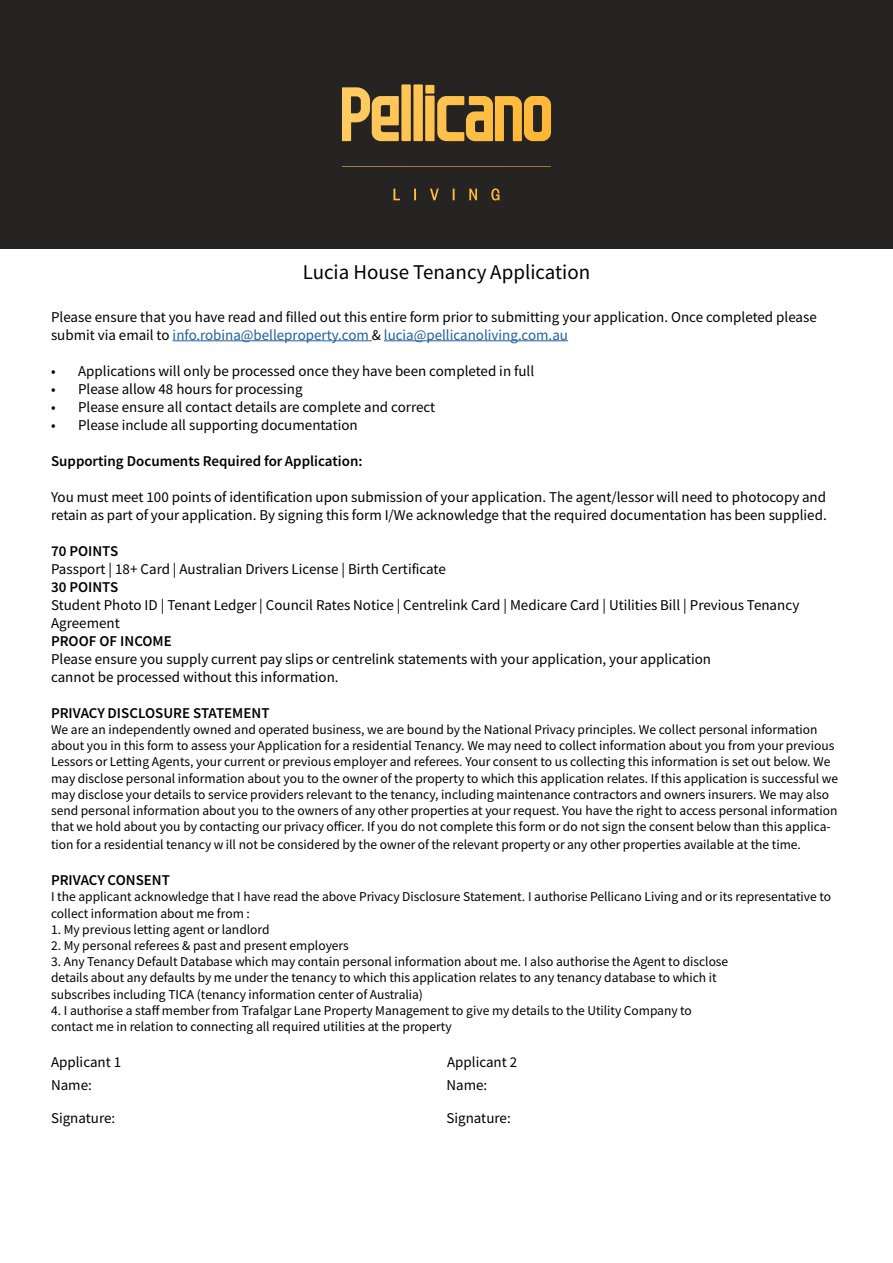
<style>
.page{position:relative;width:893px;height:1263px;background:#fff}
.page>*{position:absolute;margin:0;border:0;box-sizing:border-box;transform-origin:0 0}
.t1{font:21px "Source Sans Variable";letter-spacing:.02em;color:#000}
.t2{font:15px/18px "Source Sans Variable";letter-spacing:.02em;color:#000}
.t3{font:13.5px/16.2px "Source Sans Variable";letter-spacing:.02em;color:#000}
.s1{color:#215e9e}
</style>
<div class="page">
<div style="left:0;top:0;width:893px;height:249px;background:#262323"></div>
<svg style="left:342px;top:84px;width:209px;height:57px"></svg>
<hr style="left:173px;top:340px;width:199px;height:1px;background:#215e9e">
<hr style="left:384px;top:340px;width:184px;height:1px;background:#215e9e">
<h1 class="t1" style="left:303px;top:260px;width:289px">Lucia House Tenancy Application</h1>
<p class="t2" style="left:51px;top:308px;width:767px">Please ensure that you have read and filled out this entire form prior to submitting your application. Once completed please submit via email to <span class="s1">info.robina@belleproperty.com</span> &amp; <span class="s1">lucia@pellicanoliving.com.au</span></p>
<p class="t2" style="left:51px;top:362px;width:484px">• Applications will only be processed once they have been completed in full</p>
<p class="t2" style="left:51px;top:380px;width:253px">• Please allow 48 hours for processing</p>
<p class="t2" style="left:51px;top:398px;width:385px">• Please ensure all contact details are complete and correct</p>
<p class="t2" style="left:51px;top:416px;width:308px">• Please include all supporting documentation</p>
<p class="t2" style="left:51px;top:452px;width:312px">Supporting Documents Required for Application:</p>
<p class="t2" style="left:51px;top:488px;width:777px">You must meet 100 points of identification upon submission of your application. The agent/lessor will need to photocopy and retain as part of your application. By signing this form I/We acknowledge that the required documentation has been supplied.</p>
<p class="t2" style="left:51px;top:542px;width:749px">70 POINTS<br>Passport | 18+ Card | Australian Drivers License | Birth Certificate<br>30 POINTS<br>Student Photo ID | Tenant Ledger | Council Rates Notice | Centrelink Card | Medicare Card | Utilities Bill | Previous Tenancy Agreement<br>PROOF OF INCOME<br>Please ensure you supply current pay slips or centrelink statements with your application, your application<br>cannot be processed without this information.</p>
<p class="t2" style="left:51px;top:704px;width:220px">PRIVACY DISCLOSURE STATEMENT</p>
<p class="t3" style="left:51px;top:721px;width:788px">We are an independently owned and operated business, we are bound by the National Privacy principles. We collect personal information about you in this form to assess your Application for a residential Tenancy. We may need to collect information about you from your previous Lessors or Letting Agents, your current or previous employer and referees. Your consent to us collecting this information is set out below. We may disclose personal information about you to the owner of the property to which this application relates. If this application is successful we may disclose your details to service providers relevant to the tenancy, including maintenance contractors and owners insurers. We may also send personal information about you to the owners of any other properties at your request. You have the right to access personal information that we hold about you by contacting our privacy officer. If you do not complete this form or do not sign the consent below than this applica-</p>
<p class="t3" style="left:51px;top:837px;width:751px">tion for a residential tenancy w ill not be considered by the owner of the relevant property or any other properties available at the time.</p>
<p class="t2" style="left:51px;top:871px;width:120px">PRIVACY CONSENT</p>
<p class="t3" style="left:51px;top:889px;width:781px">I the applicant acknowledge that I have read the above Privacy Disclosure Statement. I authorise Pellicano Living and or its representative to collect information about me from :</p>
<p class="t3" style="left:51px;top:921px;width:220px">1. My previous letting agent or landlord</p>
<p class="t3" style="left:51px;top:937px;width:299px">2. My personal referees &amp; past and present employers</p>
<p class="t3" style="left:51px;top:954px;width:679px">3. Any Tenancy Default Database which may contain personal information about me. I also authorise the Agent to disclose details about any defaults by me under the tenancy to which this application relates to any tenancy database to which it subscribes including TICA (tenancy information center of Australia)</p>
<p class="t3" style="left:51px;top:1002px;width:642px">4. I authorise a staff member from Trafalgar Lane Property Management to give my details to the Utility Company to contact me in relation to connecting all required utilities at the property</p>
<p class="t2" style="left:51px;top:1053px;width:71px">Applicant 1</p>
<p class="t2" style="left:447px;top:1053px;width:71px">Applicant 2</p>
<p class="t2" style="left:51px;top:1076px;width:42px">Name:</p>
<p class="t2" style="left:446px;top:1076px;width:42px">Name:</p>
<p class="t2" style="left:51px;top:1109px;width:65px">Signature:</p>
<p class="t2" style="left:446px;top:1109px;width:65px">Signature:</p>
</div>
